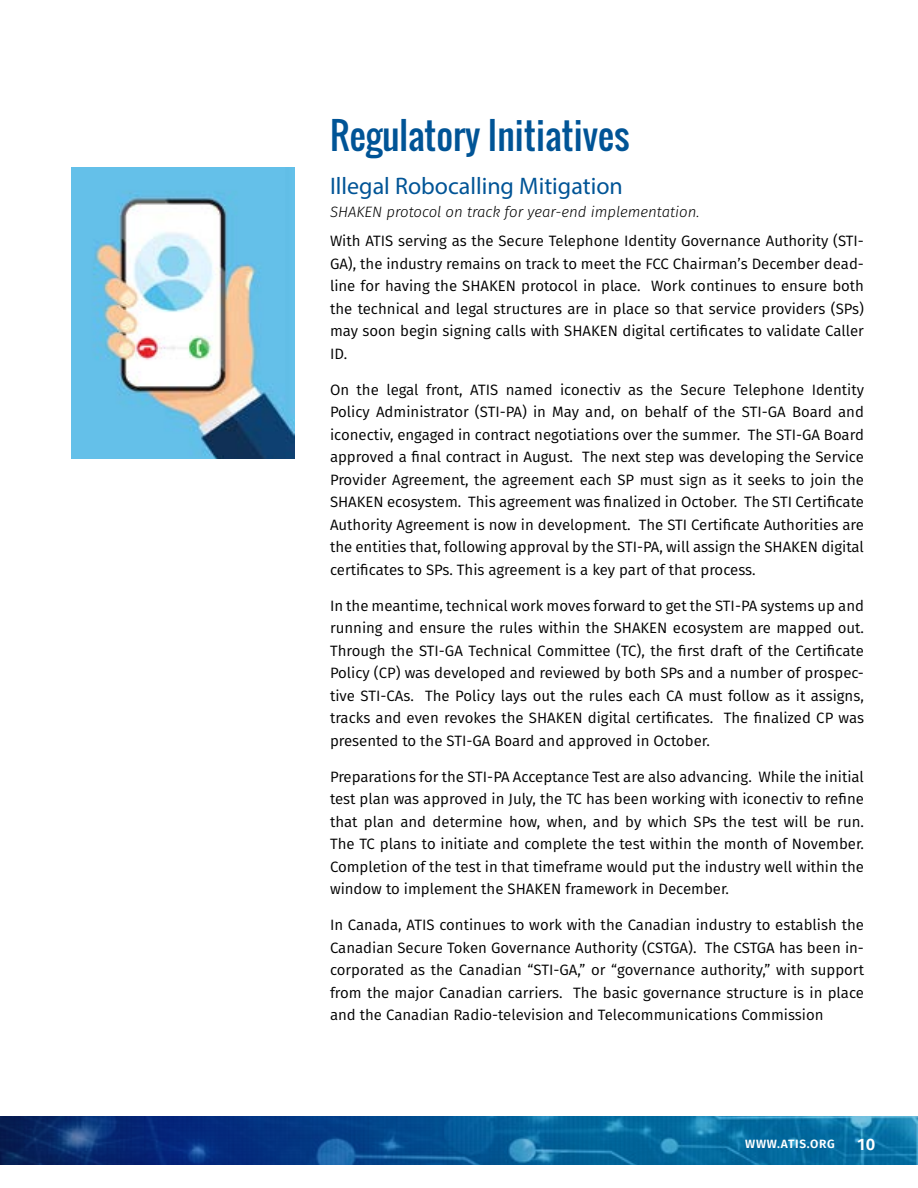
<style>
.page{position:relative;width:918px;height:1188px;background:#fff}
.page>*{position:absolute;margin:0;border:0;box-sizing:border-box;transform-origin:0 0}
.t1{font:36px "Oswald";color:#005496}
.t2{font:24px "Myriad Pro";color:#005496}
.t3{font:600 16.5px "Fira Sans";color:#fff}
.t4{font:15px/22.5px "Fira Sans";color:#000;text-align:justify}
.t5{font:italic 300 15px "Fira Sans";color:#000}
.t6{font:600 12px "Fira Sans";letter-spacing:.06em;color:#fff}
</style>
<div class="page">
<svg style="left:0;top:1117px;width:918px;height:47px;background:#095391"></svg>
<img style="left:72px;top:167px;width:222px;height:292px">
<h1 class="t1" style="left:330px;top:108px;width:301px">Regulatory Initiatives</h1>
<h2 class="t2" style="left:330px;top:172px;width:294px">Illegal Robocalling Mitigation</h2>
<p class="t5" style="left:330px;top:201px;width:371px">SHAKEN protocol on track for year-end implementation.</p>
<p class="t4" style="left:330px;top:229px;width:536px">With ATIS serving as the Secure Telephone Identity Governance Authority (STI-GA), the industry remains on track to meet the FCC Chairman’s December dead&shy;line for having the SHAKEN protocol in place. Work continues to ensure both the technical and legal structures are in place so that service providers (SPs) may soon begin signing calls with SHAKEN digital certificates to validate Caller ID.</p>
<p class="t4" style="left:330px;top:378px;width:536px">On the legal front, ATIS named iconectiv as the Secure Telephone Identity Policy Administrator (STI-PA) in May and, on behalf of the STI-GA Board and iconectiv, engaged in contract negotiations over the summer. The STI-GA Board approved a final contract in August. The next step was developing the Service Provider Agreement, the agreement each SP must sign as it seeks to join the SHAKEN ecosystem. This agreement was finalized in October. The STI Certificate Authority Agreement is now in development. The STI Certificate Authorities are the entities that, following approval by the STI-PA, will assign the SHAKEN digital certificates to SPs. This agreement is a key part of that process.</p>
<p class="t4" style="left:330px;top:594px;width:536px">In the meantime, technical work moves forward to get the STI-PA systems up and running and ensure the rules within the SHAKEN ecosystem are mapped out.<br>Through the STI-GA Technical Committee (TC), the first draft of the Certificate Policy (CP) was developed and reviewed by both SPs and a number of prospec&shy;tive STI-CAs. The Policy lays out the rules each CA must follow as it assigns, tracks and even revokes the SHAKEN digital certificates. The finalized CP was presented to the STI-GA Board and approved in October.</p>
<p class="t4" style="left:330px;top:765px;width:536px">Preparations for the STI-PA Acceptance Test are also advancing. While the initial test plan was approved in July, the TC has been working with iconectiv to refine that plan and determine how, when, and by which SPs the test will be run.<br>The TC plans to initiate and complete the test within the month of November.<br>Completion of the test in that timeframe would put the industry well within the window to implement the SHAKEN framework in December.</p>
<p class="t4" style="left:330px;top:913px;width:536px">In Canada, ATIS continues to work with the Canadian industry to establish the Canadian Secure Token Governance Authority (CSTGA). The CSTGA has been in&shy;corporated as the Canadian “STI-GA,” or “governance authority,” with support from the major Canadian carriers. The basic governance structure is in place and the Canadian Radio-television and Telecommunications Commission</p>
<p class="t6" style="left:745px;top:1134px;width:91px">WWW.ATIS.ORG</p>
<p class="t3" style="left:858px;top:1131px;width:19px">10</p>
</div>
